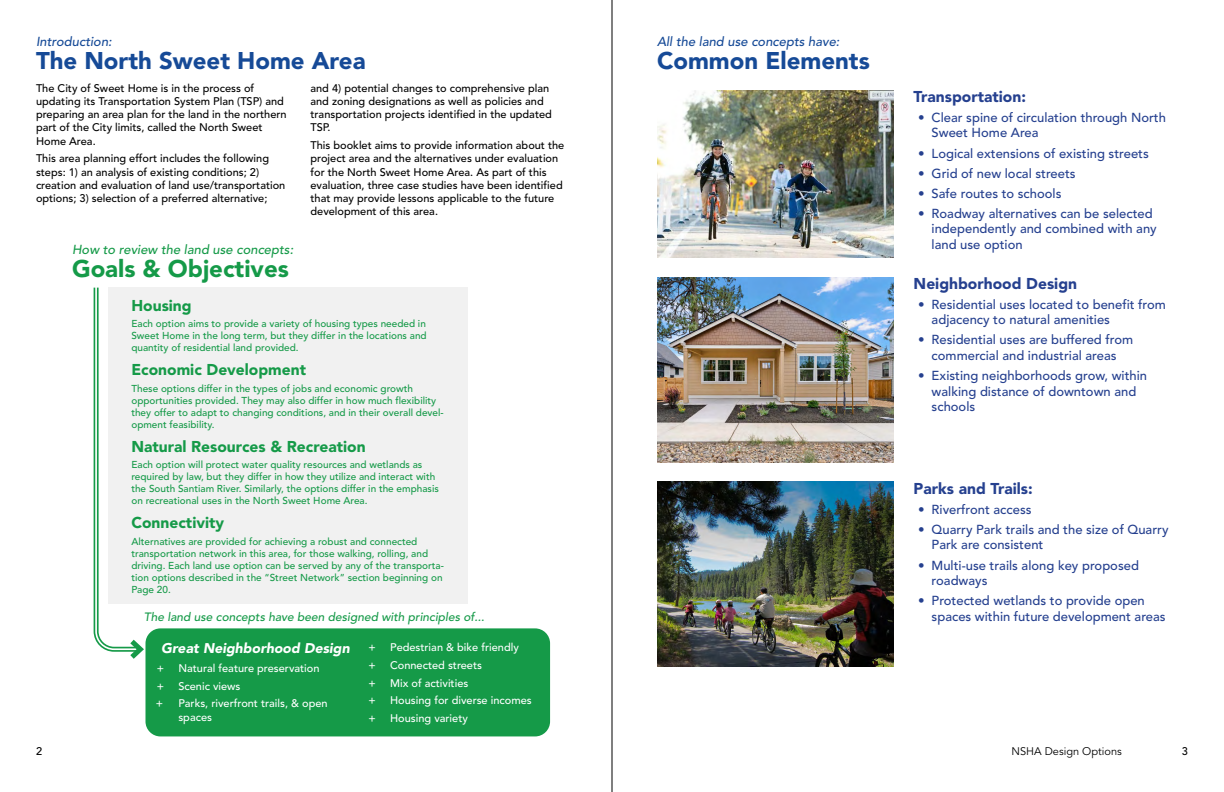
<style>
.page{position:relative;width:1224px;height:792px;background:#fff}
.page>*{position:absolute;margin:0;border:0;box-sizing:border-box;transform-origin:0 0}
.t1{font:900 24px "Avenir LT Std";color:#164a97}
.t2{font:900 24px "Avenir LT Std";color:#159a48}
.t3{font:900 15.6px "Avenir LT Std";color:#159a48}
.t4{font:900 15.6px "Avenir LT Std";color:#25408f}
.t5{font:900 14px "Avenir LT Std";color:#fff}
.t6{font:500 13px/15.6px "Avenir";color:#25408f}
.t7{font:500 13px "Avenir";color:#164a97}
.t8{font:500 13px "Avenir";color:#159a48}
.t9{font:500 12px "Avenir";color:#159a48}
.t10{font:500 11px/13.2px "Avenir";color:#000}
.t11{font:500 11px/13.2px "Avenir";color:#fff}
.t12{font:11px "Avenir";color:#000}
.t13{font:500 10px/12px "Avenir";color:#159a48}
</style>
<div class="page">
<div style="left:108px;top:288px;width:360px;height:316px;background:#f1f1f1"></div>
<div style="left:148px;top:631px;width:399px;height:102px;background:#159a48;border-radius:12px"></div>
<div style="left:146px;top:628px;width:404px;height:108px;border:6px solid #159a48;border-radius:12px"></div>
<svg style="left:93px;top:287px;width:55px;height:377px"></svg>
<img style="left:657px;top:90px;width:236px;height:168px">
<img style="left:657px;top:278px;width:236px;height:184px">
<img style="left:657px;top:482px;width:236px;height:184px">
<hr style="left:612px;top:0;width:1px;height:792px;background:#000">
<h3 class="t7" style="left:36px;top:34px;width:80px">Introduction:</h3>
<h1 class="t1" style="left:36px;top:46px;width:331px">The North Sweet Home Area</h1>
<p class="t10" style="left:36px;top:82px;width:252px">The City of Sweet Home is in the process of updating its Transportation System Plan (TSP) and preparing an area plan for the land in the northern part of the City limits, called the North Sweet Home Area.</p>
<p class="t10" style="left:36px;top:152px;width:251px">This area planning effort includes the following steps: 1) an analysis of existing conditions; 2) creation and evaluation of land use/transportation options; 3) selection of a preferred alternative;</p>
<p class="t10" style="left:311px;top:82px;width:243px">and 4) potential changes to comprehensive plan and zoning designations as well as policies and transportation projects identified in the updated TSP.</p>
<p class="t10" style="left:311px;top:139px;width:255px">This booklet aims to provide information about the project area and the alternatives under evaluation for the North Sweet Home Area. As part of this evaluation, three case studies have been identified that may provide lessons applicable to the future development of this area.</p>
<h3 class="t8" style="left:72px;top:242px;width:225px">How to review the land use concepts:</h3>
<h1 class="t2" style="left:72px;top:254px;width:218px">Goals &amp; Objectives</h1>
<h2 class="t3" style="left:131px;top:296px;width:62px">Housing</h2>
<p class="t13" style="left:131px;top:318px;width:297px;text-align:justify">Each option aims to provide a variety of housing types needed in Sweet Home in the long term, but they differ in the locations and quantity of residential land provided.</p>
<h2 class="t3" style="left:131px;top:360px;width:176px">Economic Development</h2>
<p class="t13" style="left:131px;top:382px;width:314px">These options differ in the types of jobs and economic growth opportunities provided. They may also differ in how much flexibility they offer to adapt to changing conditions, and in their overall devel&shy;opment feasibility.</p>
<h2 class="t3" style="left:131px;top:437px;width:236px">Natural Resources &amp; Recreation</h2>
<p class="t13" style="left:131px;top:459px;width:309px">Each option will protect water quality resources and wetlands as required by law, but they differ in how they utilize and interact with the South Santiam River. Similarly, the options differ in the emphasis on recreational uses in the North Sweet Home Area.</p>
<h2 class="t3" style="left:131px;top:514px;width:94px">Connectivity</h2>
<p class="t13" style="left:131px;top:536px;width:314px">Alternatives are provided for achieving a robust and connected transportation network in this area, for those walking, rolling, and driving. Each land use option can be served by any of the transporta&shy;tion options described in the “Street Network” section beginning on Page 20.</p>
<p class="t9" style="left:144px;top:610px;width:344px">The land use concepts have been designed with principles of...</p>
<h3 class="t5" style="left:161px;top:640px;width:192px">Great Neighborhood Design</h3>
<p class="t11" style="left:157px;top:662px;width:9px">+</p>
<p class="t11" style="left:178px;top:662px;width:143px">Natural feature preservation</p>
<p class="t11" style="left:157px;top:680px;width:9px">+</p>
<p class="t11" style="left:178px;top:680px;width:64px">Scenic views</p>
<p class="t11" style="left:156px;top:697px;width:9px">+</p>
<p class="t11" style="left:178px;top:697px;width:151px">Parks, riverfront trails, &amp; open spaces</p>
<p class="t11" style="left:369px;top:641px;width:9px">+</p>
<p class="t11" style="left:390px;top:641px;width:130px">Pedestrian &amp; bike friendly</p>
<p class="t11" style="left:369px;top:659px;width:9px">+</p>
<p class="t11" style="left:390px;top:659px;width:93px">Connected streets</p>
<p class="t11" style="left:369px;top:676px;width:9px">+</p>
<p class="t11" style="left:390px;top:676px;width:80px">Mix of activities</p>
<p class="t11" style="left:369px;top:694px;width:9px">+</p>
<p class="t11" style="left:390px;top:694px;width:143px">Housing for diverse incomes</p>
<p class="t11" style="left:369px;top:712px;width:9px">+</p>
<p class="t11" style="left:390px;top:712px;width:79px">Housing variety</p>
<h3 class="t7" style="left:657px;top:34px;width:186px">All the land use concepts have:</h3>
<h1 class="t1" style="left:657px;top:46px;width:214px">Common Elements</h1>
<h2 class="t4" style="left:914px;top:87px;width:114px">Transportation:</h2>
<h3 class="t6" style="left:932px;top:110px;width:236px;text-indent:-13px">• Clear spine of circulation through North<br>Sweet Home Area</h3>
<h3 class="t6" style="left:918px;top:146px;width:232px">• Logical extensions of existing streets</h3>
<h3 class="t6" style="left:918px;top:166px;width:159px">• Grid of new local streets</h3>
<h3 class="t6" style="left:918px;top:186px;width:145px">• Safe routes to schools</h3>
<h3 class="t6" style="left:932px;top:206px;width:227px;text-indent:-13px">• Roadway alternatives can be selected independently and combined with any land use option</h3>
<h2 class="t4" style="left:914px;top:274px;width:165px">Neighborhood Design</h2>
<h3 class="t6" style="left:932px;top:297px;width:236px;text-indent:-13px">• Residential uses located to benefit from adjacency to natural amenities</h3>
<h3 class="t6" style="left:918px;top:332px;width:217px;text-align:center">• Residential uses are buffered from commercial and industrial areas</h3>
<h3 class="t6" style="left:932px;top:368px;width:217px;text-indent:-13px">• Existing neighborhoods grow, within walking distance of downtown and schools</h3>
<h2 class="t4" style="left:914px;top:479px;width:121px">Parks and Trails:</h2>
<h3 class="t6" style="left:918px;top:502px;width:115px">• Riverfront access</h3>
<h3 class="t6" style="left:932px;top:522px;width:238px;text-indent:-13px">• Quarry Park trails and the size of Quarry<br>Park are consistent</h3>
<h3 class="t6" style="left:932px;top:558px;width:209px;text-indent:-13px">• Multi-use trails along key proposed roadways</h3>
<h3 class="t6" style="left:932px;top:593px;width:236px;text-indent:-13px">• Protected wetlands to provide open spaces within future development areas</h3>
<p class="t10" style="left:36px;top:745px;width:8px">2</p>
<p class="t12" style="left:1012px;top:745px;width:112px">NSHA Design Options</p>
<p class="t10" style="left:1182px;top:745px;width:8px">3</p>
</div>
